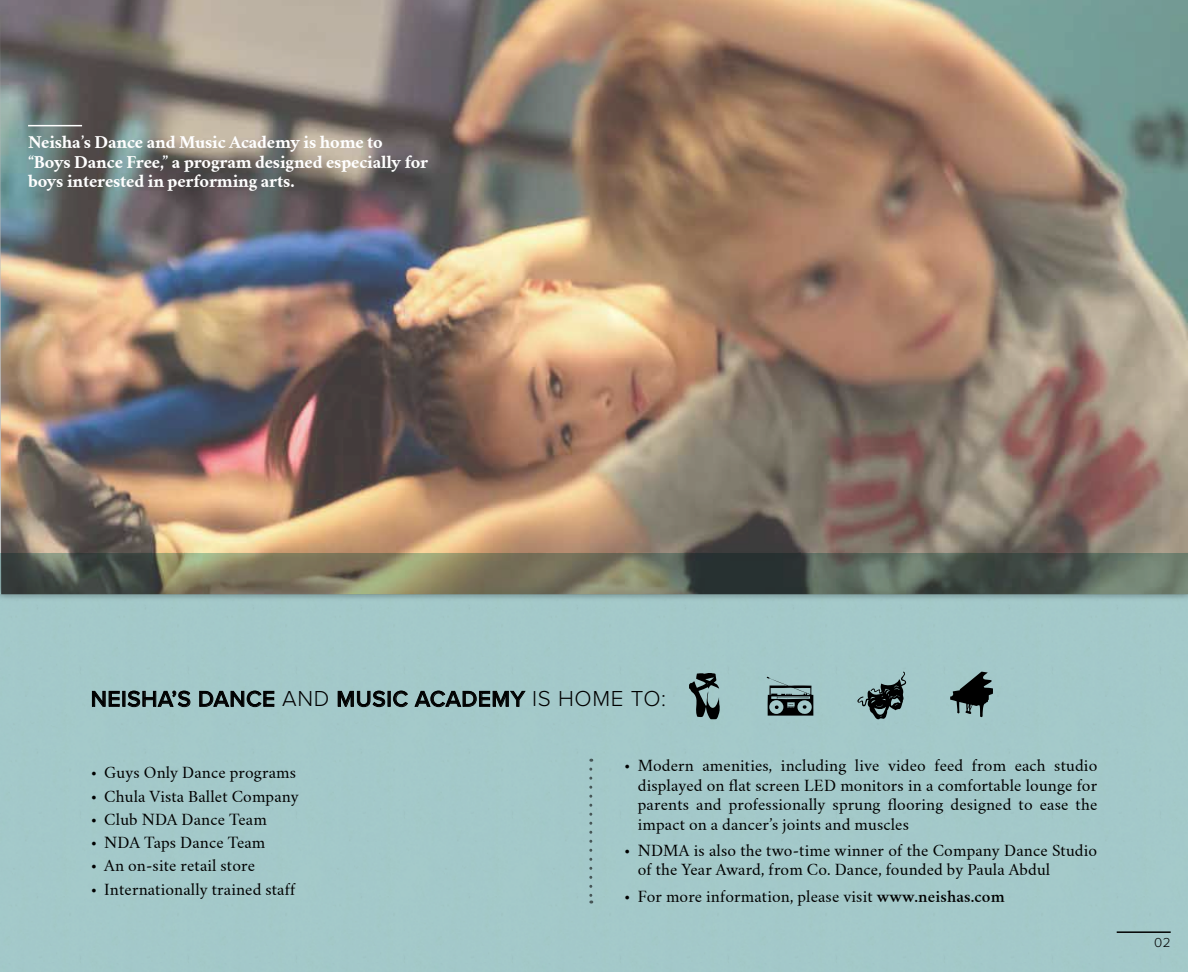
<style>
.page{position:relative;width:1188px;height:972px;background:#fff}
.page>*{position:absolute;margin:0;border:0;box-sizing:border-box;transform-origin:0 0}
.t1{font:500 22.5px "Proxima Nova";letter-spacing:.03em;color:#000}
.t2{font:700 16.5px/19.8px "Crimson Text";letter-spacing:-.01em;color:#fff}
.t3{font:15px/19.5px "Crimson Text";letter-spacing:.01em;color:#000;text-align:justify}
.t4{font:300 13.5px "Proxima Nova";color:#000}
.s1{font-weight:300}
.s2{font-weight:600}
</style>
<div class="page">
<div style="left:0;top:553px;width:1188px;height:419px;background:#a3c9ca"></div>
<div style="left:0;top:0;width:1188px;height:602px;background:#000;opacity:.53"></div>
<hr style="left:28px;top:125px;width:54px;height:1px;background:#fff">
<svg style="left:92px;top:690px;width:99px;height:17px"></svg>
<svg style="left:199px;top:690px;width:76px;height:17px"></svg>
<svg style="left:337px;top:690px;width:71px;height:17px"></svg>
<svg style="left:414px;top:690px;width:112px;height:17px"></svg>
<hr style="left:1117px;top:931px;width:54px;height:2px;background:#000">
<svg style="left:589px;top:769px;width:3px;height:135px"></svg>
<svg style="left:689px;top:673px;width:31px;height:46px"></svg>
<svg style="left:767px;top:677px;width:46px;height:39px"></svg>
<svg style="left:857px;top:672px;width:50px;height:47px"></svg>
<svg style="left:950px;top:672px;width:43px;height:45px"></svg>
<p class="t2" style="left:28px;top:132px;width:402px">Neisha’s Dance and Music Academy is home to “Boys Dance Free,” a program designed especially for boys interested in performing arts.</p>
<h1 class="t1" style="left:91px;top:682px;width:577px">NEISHA’S DANCE <span class="s1">AND</span> MUSIC ACADEMY <span class="s1">IS HOME TO:</span></h1>
<p class="t3" style="left:91px;top:763px;width:207px">• Guys Only Dance programs</p>
<p class="t3" style="left:91px;top:786px;width:210px">• Chula Vista Ballet Company</p>
<p class="t3" style="left:91px;top:810px;width:177px">• Club NDA Dance Team</p>
<p class="t3" style="left:91px;top:833px;width:176px">• NDA Taps Dance Team</p>
<p class="t3" style="left:91px;top:856px;width:166px">• An on-site retail store</p>
<p class="t3" style="left:91px;top:879px;width:206px">• Internationally trained staff</p>
<p class="t3" style="left:638px;top:756px;width:461px;text-indent:-14px">• Modern amenities, including live video feed from each studio displayed on flat screen LED monitors in a comfortable lounge for parents and professionally sprung flooring designed to ease the impact on a dancer’s joints and muscles</p>
<p class="t3" style="left:638px;top:841px;width:461px;text-indent:-14px">• NDMA is also the two-time winner of the Company Dance Studio of the Year Award, from Co. Dance, founded by Paula Abdul</p>
<p class="t3" style="left:624px;top:887px;width:382px">• For more information, please visit <span class="s2">www.neishas.com</span></p>
<p class="t4" style="left:1154px;top:932px;width:18px">02</p>
</div>
